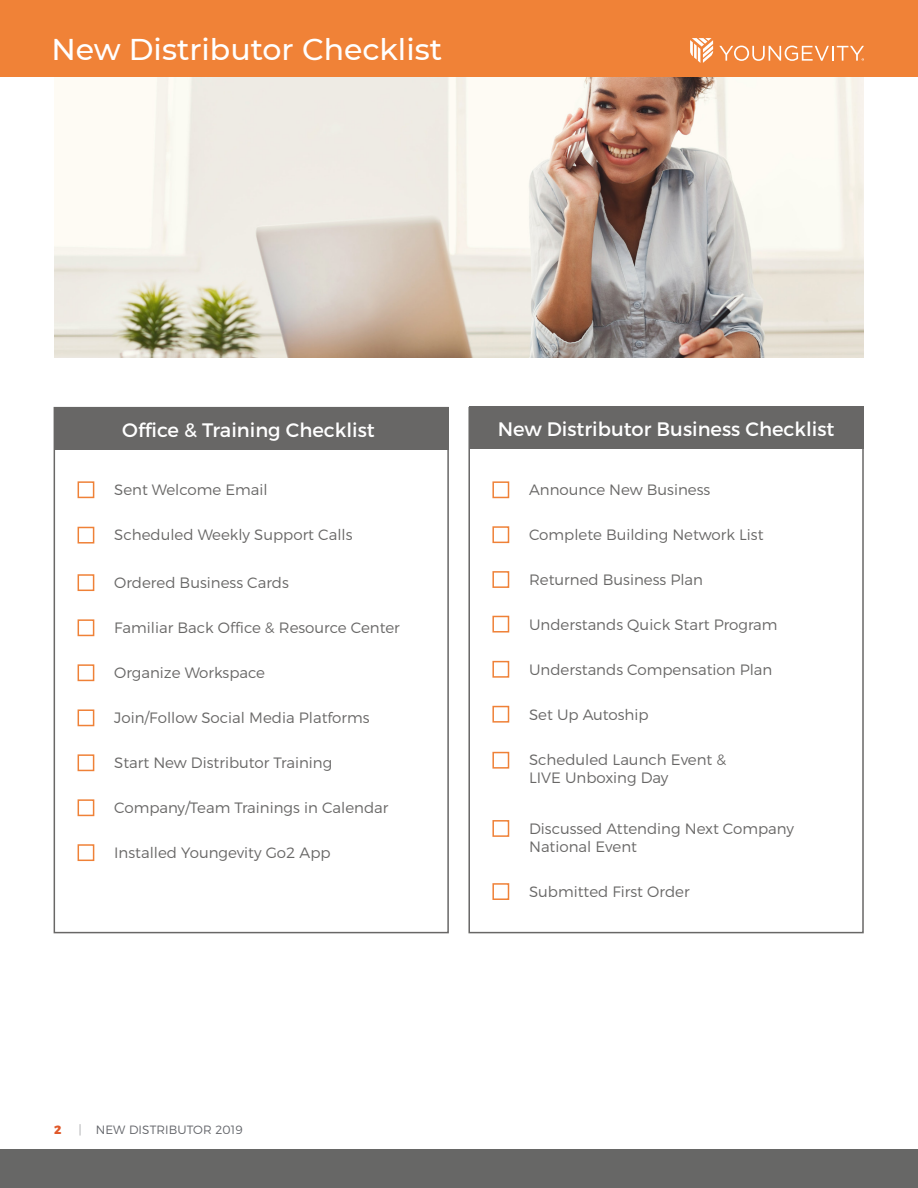
<style>
.page{position:relative;width:918px;height:1188px;background:#fff}
.page>*{position:absolute;margin:0;border:0;box-sizing:border-box;transform-origin:0 0}
.t1{font:500 30px "Montserrat";color:#fff}
.t2{font:19.5px "Montserrat";color:#fff}
.t3{font:300 15px/18px "Montserrat";color:#686766}
.t4{font:300 12px "Montserrat";letter-spacing:.01em;color:#63656a}
.t5{font:800 12px "Montserrat";color:#e0592a}
.s1{font-weight:200}
</style>
<div class="page">
<div style="left:0;top:1149px;width:918px;height:39px;background:#676766"></div>
<img style="left:54px;top:77px;width:810px;height:280px">
<div style="left:54px;top:407px;width:395px;height:43px;background:#686766"></div>
<div style="left:54px;top:407px;width:395px;height:526px;border:2px solid #686766"></div>
<div style="left:78px;top:481px;width:16px;height:17px;border:2px solid #ef8137"></div>
<div style="left:78px;top:527px;width:16px;height:17px;border:2px solid #ef8137"></div>
<div style="left:78px;top:574px;width:16px;height:17px;border:2px solid #ef8137"></div>
<div style="left:78px;top:619px;width:16px;height:17px;border:2px solid #ef8137"></div>
<div style="left:78px;top:664px;width:16px;height:17px;border:2px solid #ef8137"></div>
<div style="left:78px;top:709px;width:16px;height:17px;border:2px solid #ef8137"></div>
<div style="left:78px;top:754px;width:16px;height:17px;border:2px solid #ef8137"></div>
<div style="left:78px;top:799px;width:16px;height:17px;border:2px solid #ef8137"></div>
<div style="left:78px;top:844px;width:16px;height:17px;border:2px solid #ef8137"></div>
<div style="left:469px;top:407px;width:395px;height:42px;background:#686766"></div>
<div style="left:468px;top:407px;width:396px;height:526px;border:2px solid #686766"></div>
<div style="left:492px;top:481px;width:17px;height:17px;border:2px solid #ef8137"></div>
<div style="left:492px;top:526px;width:17px;height:17px;border:2px solid #ef8137"></div>
<div style="left:492px;top:571px;width:17px;height:17px;border:2px solid #ef8137"></div>
<div style="left:492px;top:616px;width:17px;height:17px;border:2px solid #ef8137"></div>
<div style="left:492px;top:661px;width:17px;height:17px;border:2px solid #ef8137"></div>
<div style="left:492px;top:706px;width:17px;height:17px;border:2px solid #ef8137"></div>
<div style="left:492px;top:752px;width:17px;height:17px;border:2px solid #ef8137"></div>
<div style="left:492px;top:820px;width:17px;height:17px;border:2px solid #ef8137"></div>
<div style="left:492px;top:883px;width:17px;height:17px;border:2px solid #ef8137"></div>
<div style="left:0;top:0;width:918px;height:77px;background:#f08237"></div>
<svg style="left:690px;top:38px;width:23px;height:25px"></svg>
<svg style="left:719px;top:46px;width:145px;height:15px"></svg>
<h1 class="t1" style="left:51px;top:29px;width:392px">New Distributor Checklist</h1>
<p class="t2" style="left:122px;top:418px;width:254px">Office &amp; Training Checklist</p>
<p class="t3" style="left:114px;top:481px;width:155px">Sent Welcome Email</p>
<p class="t3" style="left:114px;top:526px;width:240px">Scheduled Weekly Support Calls</p>
<p class="t3" style="left:114px;top:574px;width:176px">Ordered Business Cards</p>
<p class="t3" style="left:114px;top:619px;width:287px">Familiar Back Office &amp; Resource Center</p>
<p class="t3" style="left:114px;top:664px;width:152px">Organize Workspace</p>
<p class="t3" style="left:114px;top:709px;width:257px">Join/Follow Social Media Platforms</p>
<p class="t3" style="left:114px;top:754px;width:220px">Start New Distributor Training</p>
<p class="t3" style="left:114px;top:799px;width:276px">Company/Team Trainings in Calendar</p>
<p class="t3" style="left:114px;top:844px;width:218px">Installed Youngevity Go2 App</p>
<p class="t5" style="left:54px;top:1122px;width:9px">2</p>
<p class="t4" style="left:79px;top:1123px;width:165px"><span class="s1">|</span> NEW DISTRIBUTOR 2019</p>
<p class="t2" style="left:498px;top:417px;width:338px">New Distributor Business Checklist</p>
<p class="t3" style="left:529px;top:480px;width:183px">Announce New Business</p>
<p class="t3" style="left:529px;top:525px;width:236px">Complete Building Network List</p>
<p class="t3" style="left:529px;top:570px;width:176px">Returned Business Plan</p>
<p class="t3" style="left:529px;top:615px;width:250px">Understands Quick Start Program</p>
<p class="t3" style="left:529px;top:660px;width:245px">Understands Compensation Plan</p>
<p class="t3" style="left:529px;top:705px;width:121px">Set Up Autoship</p>
<p class="t3" style="left:529px;top:750px;width:199px">Scheduled Launch Event &amp;</p>
<p class="t3" style="left:529px;top:768px;width:141px">LIVE Unboxing Day</p>
<p class="t3" style="left:529px;top:819px;width:266px">Discussed Attending Next Company<br>National Event</p>
<p class="t3" style="left:529px;top:882px;width:162px">Submitted First Order</p>
</div>
